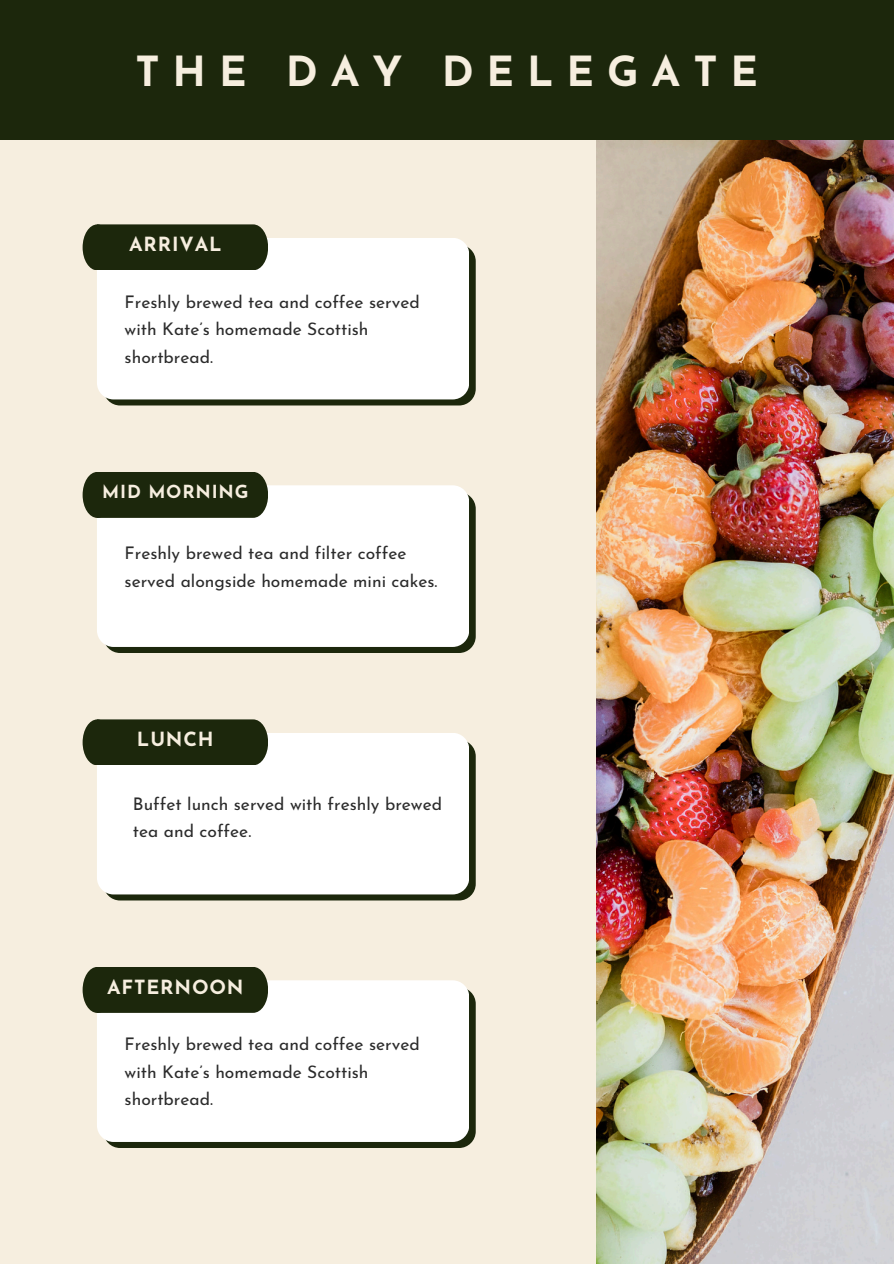
<style>
.page{position:relative;width:894px;height:1264px;background:#fff}
.page>*{position:absolute;margin:0;border:0;box-sizing:border-box;transform-origin:0 0}
.t1{font:700 41.4px "Josefin Sans";letter-spacing:.31em;color:#f6eedf}
.t2{font:700 19.5px "Josefin Sans";letter-spacing:.045em;color:#f6eedf}
.t3{font:700 18px "Josefin Sans";letter-spacing:.045em;color:#f6eedf}
.t4{font:17.4px/27.6px "Josefin Sans";color:#2b2b2b}
</style>
<div class="page">
<div style="left:0;top:0;width:893px;height:1263px;background:#f6eedf"></div>
<div style="left:103px;top:245px;width:372px;height:160px;background:#1c270c;border-radius:17px"></div>
<div style="left:97px;top:238px;width:372px;height:161px;background:#fff;border-radius:17px"></div>
<div style="left:83px;top:224px;width:185px;height:46px;background:#1c270c"></div>
<div style="left:103px;top:987px;width:372px;height:160px;background:#1c270c;border-radius:17px"></div>
<div style="left:97px;top:980px;width:372px;height:161px;background:#fff;border-radius:17px"></div>
<div style="left:83px;top:967px;width:185px;height:45px;background:#1c270c"></div>
<div style="left:103px;top:739px;width:372px;height:161px;background:#1c270c;border-radius:17px"></div>
<div style="left:97px;top:732px;width:372px;height:162px;background:#fff;border-radius:17px"></div>
<div style="left:83px;top:719px;width:185px;height:46px;background:#1c270c"></div>
<div style="left:103px;top:492px;width:372px;height:161px;background:#1c270c;border-radius:17px"></div>
<div style="left:97px;top:485px;width:372px;height:162px;background:#fff;border-radius:17px"></div>
<div style="left:83px;top:472px;width:185px;height:46px;background:#1c270c"></div>
<div style="left:0;top:0;width:893px;height:140px;background:#1c270c"></div>
<img style="left:596px;top:140px;width:297px;height:1123px">
<p class="t1" style="left:135px;top:55px;width:624px">THE DAY DELEGATE</p>
<h1 class="t2" style="left:129px;top:237px;width:94px">ARRIVAL</h1>
<h2 class="t4" style="left:125px;top:289px;width:296px">Freshly brewed tea and coffee served with Kate’s homemade Scottish shortbread.</h2>
<p class="t3" style="left:102px;top:484px;width:147px">MID MORNING</p>
<h2 class="t4" style="left:125px;top:541px;width:314px">Freshly brewed tea and filter coffee served alongside homemade mini cakes.</h2>
<p class="t2" style="left:137px;top:731px;width:78px">LUNCH</p>
<h2 class="t4" style="left:133px;top:791px;width:310px">Buffet lunch served with freshly brewed tea and coffee.</h2>
<p class="t2" style="left:107px;top:979px;width:138px">AFTERNOON</p>
<h3 class="t4" style="left:125px;top:1032px;width:296px">Freshly brewed tea and coffee served with Kate’s homemade Scottish shortbread.</h3>
</div>
